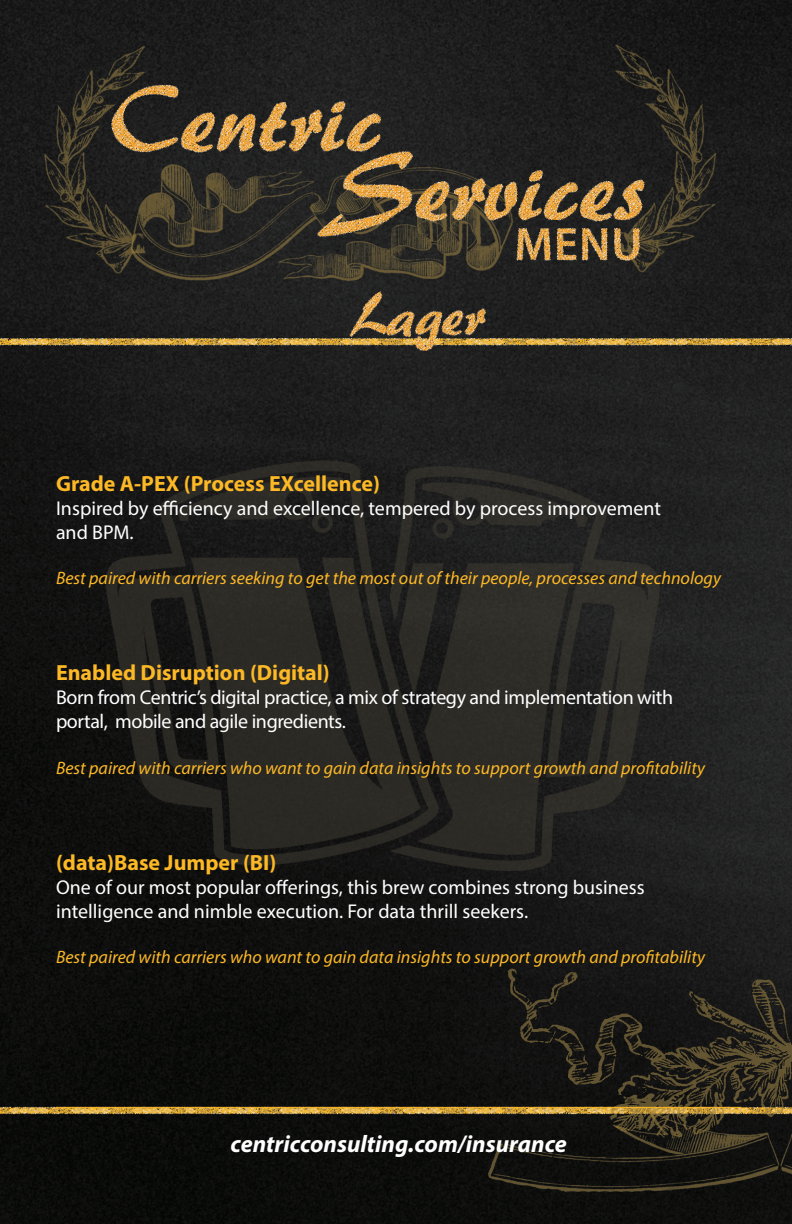
<style>
.page{position:relative;width:792px;height:1224px;background:#fff}
.page>*{position:absolute;margin:0;border:0;box-sizing:border-box;transform-origin:0 0}
.t1{font:italic 700 24px "Myriad Pro";color:#fff}
.t2{font:700 22px "Myriad Pro";color:#fcb825}
.t3{font:20px/24px "Myriad Pro";color:#fff}
.t4{font:20px/24px "Myriad Pro";letter-spacing:-.02em;color:#fff}
.t5{font:italic 18px "Myriad Pro";color:#fcb825}
</style>
<div class="page">
<img style="left:0;top:0;width:792px;height:1224px">
<hr style="left:56px;top:1107px;width:685px;height:1px;background:#fcb825">
<p class="t2" style="left:56px;top:469px;width:325px">Grade A-PEX (Process EXcellence)</p>
<p class="t3" style="left:56px;top:495px;width:607px">Inspired by efficiency and excellence, tempered by process improvement and BPM.</p>
<p class="t5" style="left:56px;top:567px;width:666px">Best paired with carriers seeking to get the most out of their people, processes and technology</p>
<p class="t2" style="left:56px;top:658px;width:275px">Enabled Disruption (Digital)</p>
<p class="t4" style="left:56px;top:685px;width:619px">Born from Centric’s digital practice, a mix of strategy and implementation with portal, mobile and agile ingredients.</p>
<p class="t5" style="left:56px;top:757px;width:651px">Best paired with carriers who want to gain data insights to support growth and profitability</p>
<p class="t2" style="left:56px;top:848px;width:222px">(data)Base Jumper (BI)</p>
<p class="t3" style="left:56px;top:875px;width:590px">One of our most popular offerings, this brew combines strong business intelligence and nimble execution. For data thrill seekers.</p>
<p class="t5" style="left:56px;top:946px;width:651px">Best paired with carriers who want to gain data insights to support growth and profitability</p>
<h1 class="t1" style="left:231px;top:1128px;width:338px">centricconsulting.com/insurance</h1>
</div>
